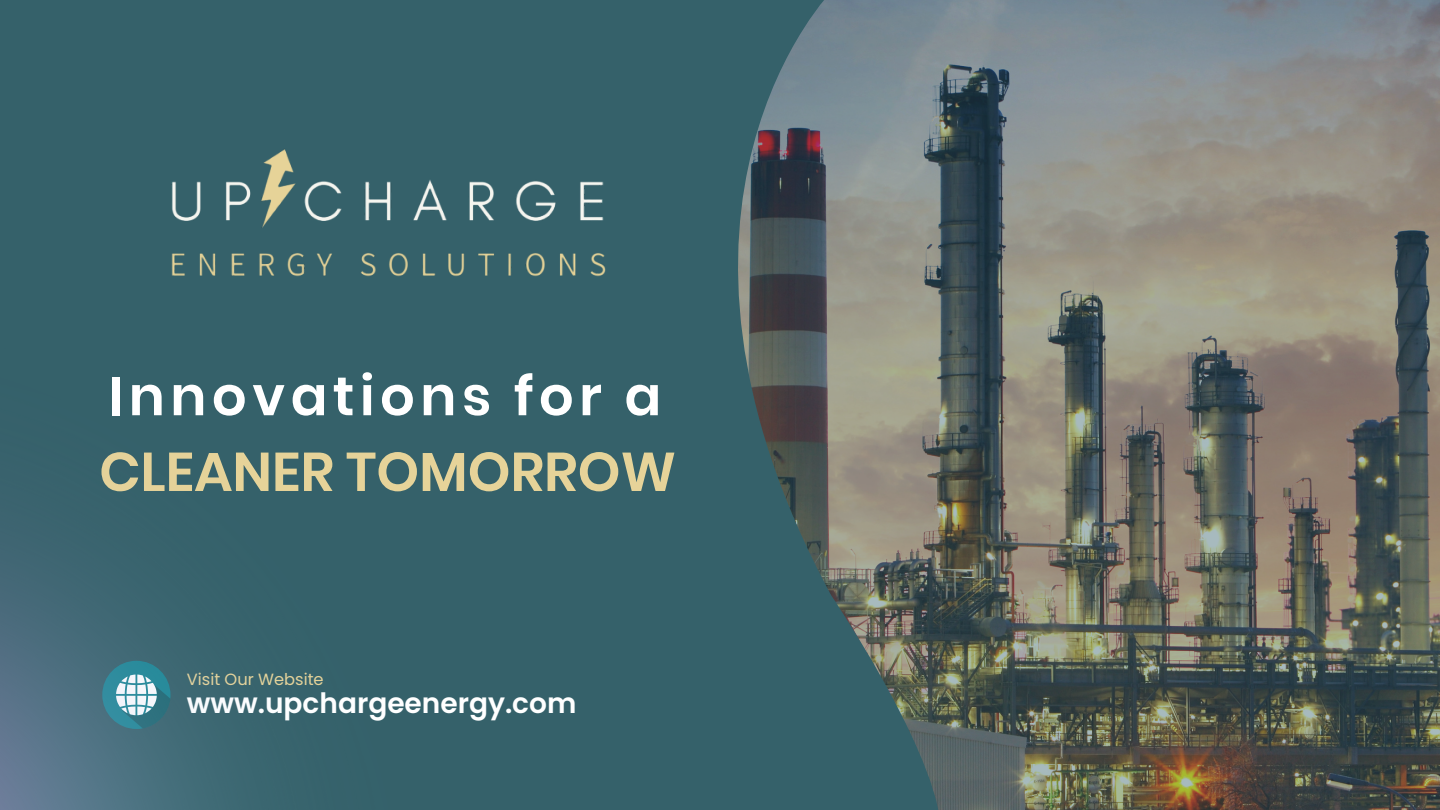
<style>
.page{position:relative;width:1440px;height:810px;background:#35616a}
.page>*{position:absolute;margin:0;border:0;box-sizing:border-box;transform-origin:0 0}
.t1{font:600 54.4px/75.8px "Poppins";color:#fff}
.t2{font:600 28px "Poppins";color:#fff}
.t3{font:16.3px "Poppins";color:#e6d399}
.s1{color:#e6d399}
</style>
<div class="page">
<img style="left:738px;top:0;width:702px;height:810px">
<img style="left:171px;top:149px;width:435px;height:128px">
<img style="left:0;top:542px;width:229px;height:268px">
<h1 class="t1" style="left:99px;top:358px;width:578px">Innovations for a<br><span class="s1">CLEANER TOMORROW</span></h1>
<p class="t3" style="left:187px;top:667px;width:138px">Visit Our Website</p>
<p class="t2" style="left:187px;top:683px;width:391px">www.upchargeenergy.com</p>
</div>
